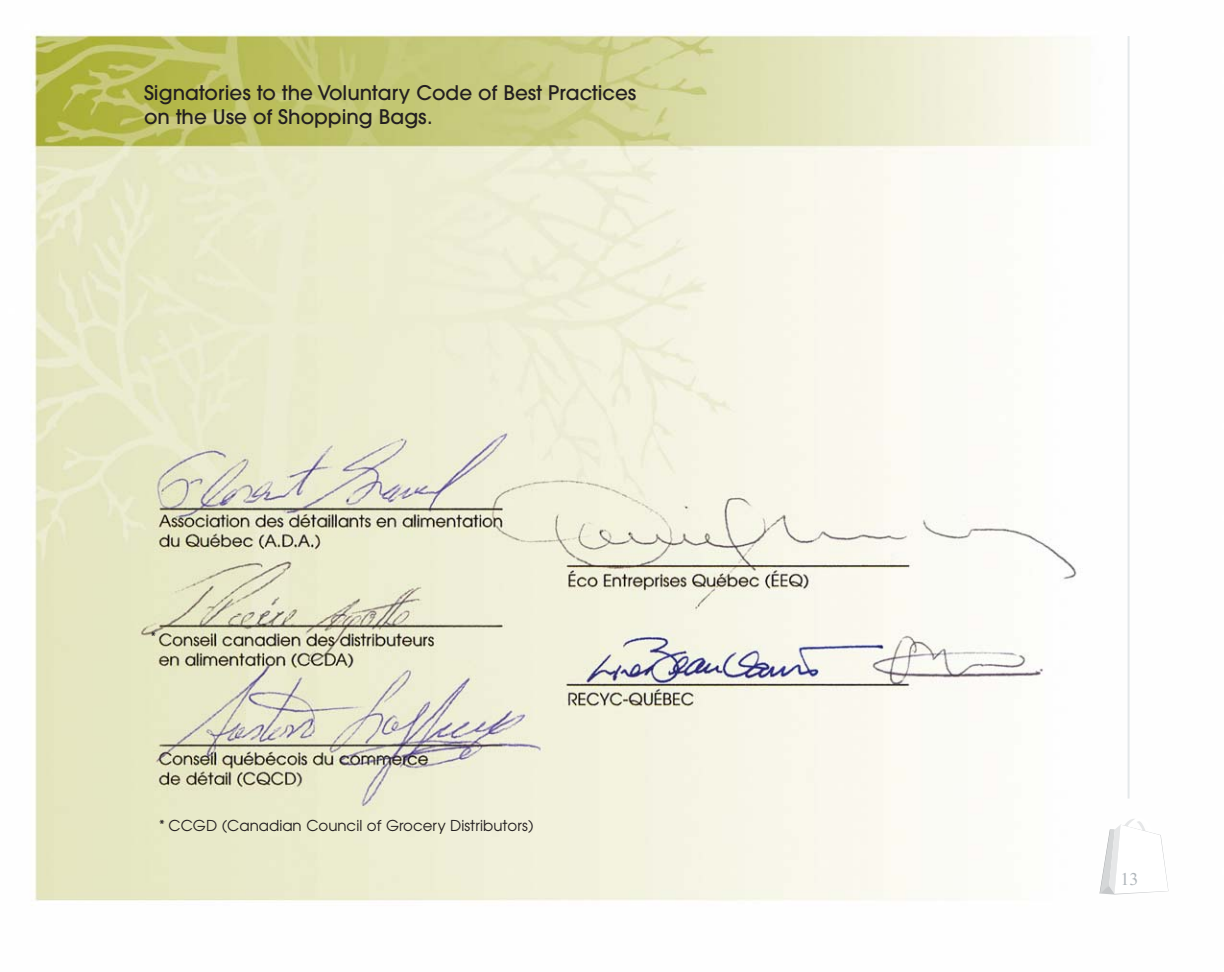
<style>
.page{position:relative;width:1224px;height:972px;background:#fff}
.page>*{position:absolute;margin:0;border:0;box-sizing:border-box;transform-origin:0 0}
.t1{font:500 20px/24px "Avant Garde";color:#231f20}
.t2{font:18px "Times New Roman";color:#b0b6bb}
.t3{font:15px "Avant Garde";color:#231f20}
</style>
<div class="page">
<img style="left:31px;top:31px;width:1138px;height:870px">
<hr style="left:1128px;top:36px;width:2px;height:763px;background:#e4e8ea">
<svg style="left:1099px;top:814px;width:69px;height:81px"></svg>
<p class="t1" style="left:144px;top:82px;width:494px">Signatories to the Voluntary Code of Best Practices on the Use of Shopping Bags.</p>
<p class="t3" style="left:150px;top:632px;width:8px">*</p>
<p class="t3" style="left:159px;top:820px;width:376px">* CCGD (Canadian Council of Grocery Distributors)</p>
<p class="t2" style="left:1121px;top:872px;width:19px">13</p>
</div>
